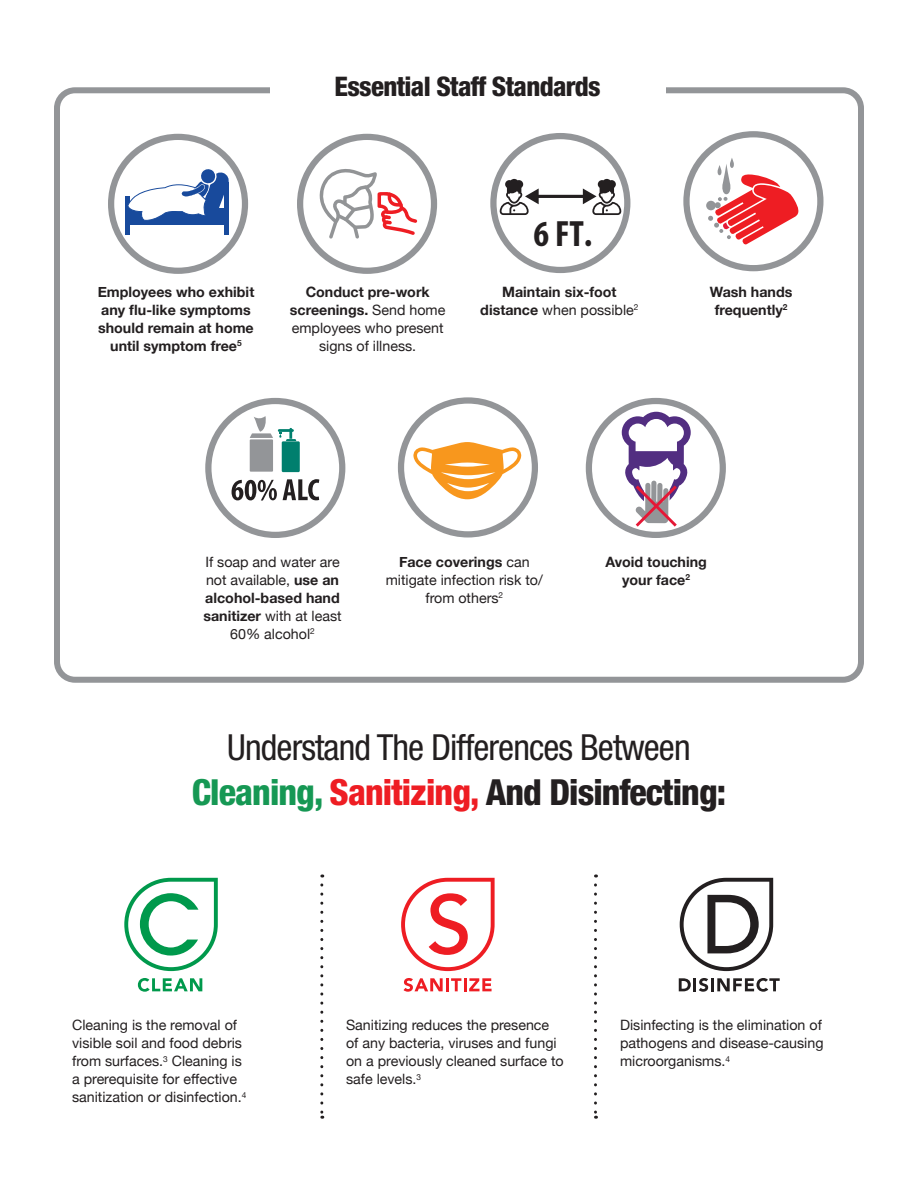
<style>
.page{position:relative;width:918px;height:1188px;background:#fff}
.page>*{position:absolute;margin:0;border:0;box-sizing:border-box;transform-origin:0 0}
.t1{font:700 condensed 36.75px "Myriad Pro";color:#231f20}
.t2{font:800 condensed 36px "Helvetica Neue";letter-spacing:-.025em;color:#231f20}
.t3{font:condensed 36px "Helvetica Neue";letter-spacing:-.025em;color:#231f20}
.t4{font:800 condensed 27px "Helvetica Neue";letter-spacing:-.025em;color:#231f20}
.t5{font:14.25px/18px "Helvetica Neue";color:#231f20;text-align:center}
.t6{font:700 14.25px/18px "Helvetica Neue";color:#231f20;text-align:center}
.s1{font-weight:700}
.s2{font-weight:400}
.s3{color:#169854}
.s4{color:#ee1d23}
</style>
<div class="page">
<svg style="left:205px;top:398px;width:140px;height:140px"></svg>
<div style="left:54px;top:87px;width:810px;height:596px;border:6px solid #939598;border-radius:18px"></div>
<div style="left:270px;top:74px;width:395px;height:32px;background:#fff"></div>
<svg style="left:108px;top:134px;width:140px;height:140px"></svg>
<svg style="left:490px;top:133px;width:140px;height:140px"></svg>
<svg style="left:683px;top:131px;width:140px;height:140px"></svg>
<svg style="left:586px;top:398px;width:140px;height:140px"></svg>
<svg style="left:297px;top:134px;width:140px;height:140px"></svg>
<svg style="left:124px;top:878px;width:94px;height:93px"></svg>
<svg style="left:138px;top:978px;width:64px;height:14px"></svg>
<svg style="left:404px;top:978px;width:88px;height:14px"></svg>
<svg style="left:401px;top:878px;width:94px;height:93px"></svg>
<svg style="left:679px;top:978px;width:101px;height:14px"></svg>
<svg style="left:680px;top:878px;width:93px;height:93px"></svg>
<svg style="left:320px;top:885px;width:3px;height:234px"></svg>
<svg style="left:594px;top:885px;width:3px;height:234px"></svg>
<svg style="left:398px;top:397px;width:140px;height:141px"></svg>
<p class="t4" style="left:335px;top:70px;width:268px">Essential Staff Standards</p>
<h1 class="t1" style="left:534px;top:214px;width:60px">6 FT.</h1>
<p class="t6" style="left:98px;top:283px;width:158px">Employees who exhibit any flu-like symptoms should remain at home until symptom free<sup>5</sup></p>
<p class="t5" style="left:290px;top:284px;width:157px"><span class="s1">Conduct pre-work screenings.</span> Send home employees who present signs of illness.</p>
<p class="t6" style="left:480px;top:283px;width:160px">Maintain six-foot distance <span class="s2">when possible</span><sup>2</sup></p>
<p class="t6" style="left:710px;top:283px;width:84px">Wash hands frequently<sup>2</sup></p>
<p class="t5" style="left:203px;top:554px;width:140px">If soap and water are not available, <span class="s1">use an alcohol-based hand sanitizer</span> with at least<br>60% alcohol<sup>2</sup></p>
<p class="t5" style="left:386px;top:554px;width:159px"><span class="s1">Face coverings</span> can mitigate infection risk to/ from others<sup>2</sup></p>
<p class="t6" style="left:605px;top:553px;width:103px">Avoid touching your face<sup>2</sup></p>
<p class="t3" style="left:227px;top:727px;width:465px">Understand The Differences Between</p>
<p class="t2" style="left:192px;top:770px;width:536px"><span class="s3">Cleaning,</span> <span class="s4">Sanitizing,</span> And Disinfecting:</p>
<p class="t5" style="left:72px;top:1017px;width:176px;text-align:left">Cleaning is the removal of visible soil and food debris from surfaces.<sup>3</sup> Cleaning is a prerequisite for effective sanitization or disinfection.<sup>4</sup></p>
<p class="t5" style="left:346px;top:1017px;width:219px;text-align:left">Sanitizing reduces the presence of any bacteria, viruses and fungi on a previously cleaned surface to safe levels.<sup>3</sup></p>
<p class="t5" style="left:620px;top:1017px;width:205px;text-align:justify">Disinfecting is the elimination of pathogens and disease-causing microorganisms.<sup>4</sup></p>
</div>
